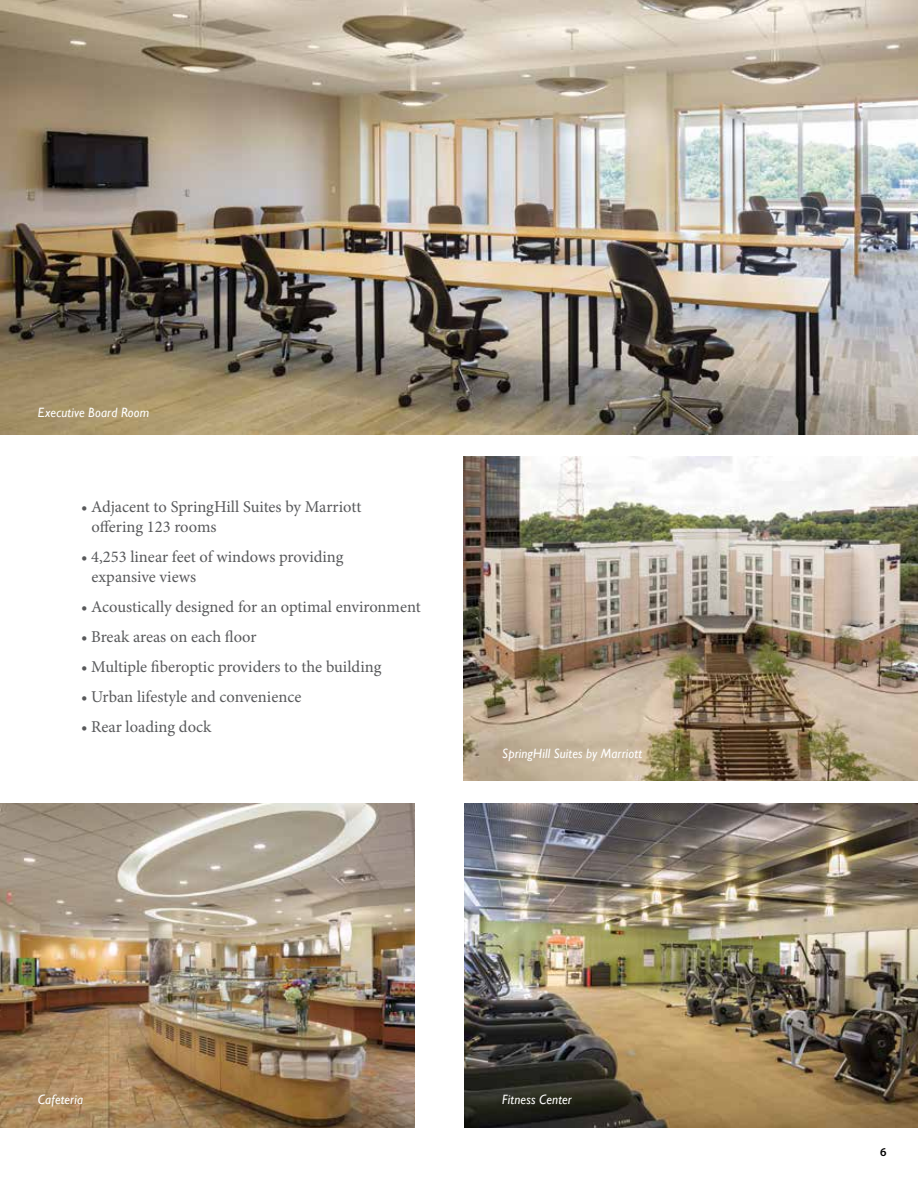
<style>
.page{position:relative;width:918px;height:1188px;background:#fff}
.page>*{position:absolute;margin:0;border:0;box-sizing:border-box;transform-origin:0 0}
.t1{font:16.5px/19.8px "Minion Pro";color:#58595b}
.t2{font:italic 13.5px "Gill Sans";letter-spacing:.015em;color:#fff;scale:.95 1}
.t3{font:600 12px "Myriad Pro";color:#000}
</style>
<div class="page">
<img style="left:0;top:804px;width:415px;height:324px">
<img style="left:464px;top:804px;width:454px;height:324px">
<img style="left:0;top:0;width:918px;height:434px">
<img style="left:464px;top:457px;width:454px;height:324px">
<p class="t2" style="left:38px;top:405px;width:119px">Executive Board Room</p>
<p class="t1" style="left:91px;top:497px;width:271px;text-indent:-10px">• Adjacent to SpringHill Suites by Marriott offering 123 rooms</p>
<p class="t1" style="left:91px;top:547px;width:254px;text-indent:-10px">• 4,253 linear feet of windows providing expansive views</p>
<p class="t1" style="left:81px;top:596px;width:341px">• Acoustically designed for an optimal environment</p>
<p class="t1" style="left:81px;top:626px;width:177px">• Break areas on each floor</p>
<p class="t1" style="left:81px;top:656px;width:302px">• Multiple fiberoptic providers to the building</p>
<p class="t1" style="left:81px;top:686px;width:222px">• Urban lifestyle and convenience</p>
<p class="t1" style="left:81px;top:716px;width:132px">• Rear loading dock</p>
<p class="t2" style="left:502px;top:745px;width:149px">SpringHill Suites by Marriott</p>
<p class="t2" style="left:38px;top:1092px;width:49px">Cafeteria</p>
<p class="t2" style="left:502px;top:1092px;width:75px">Fitness Center</p>
<p class="t3" style="left:880px;top:1145px;width:8px">6</p>
</div>
